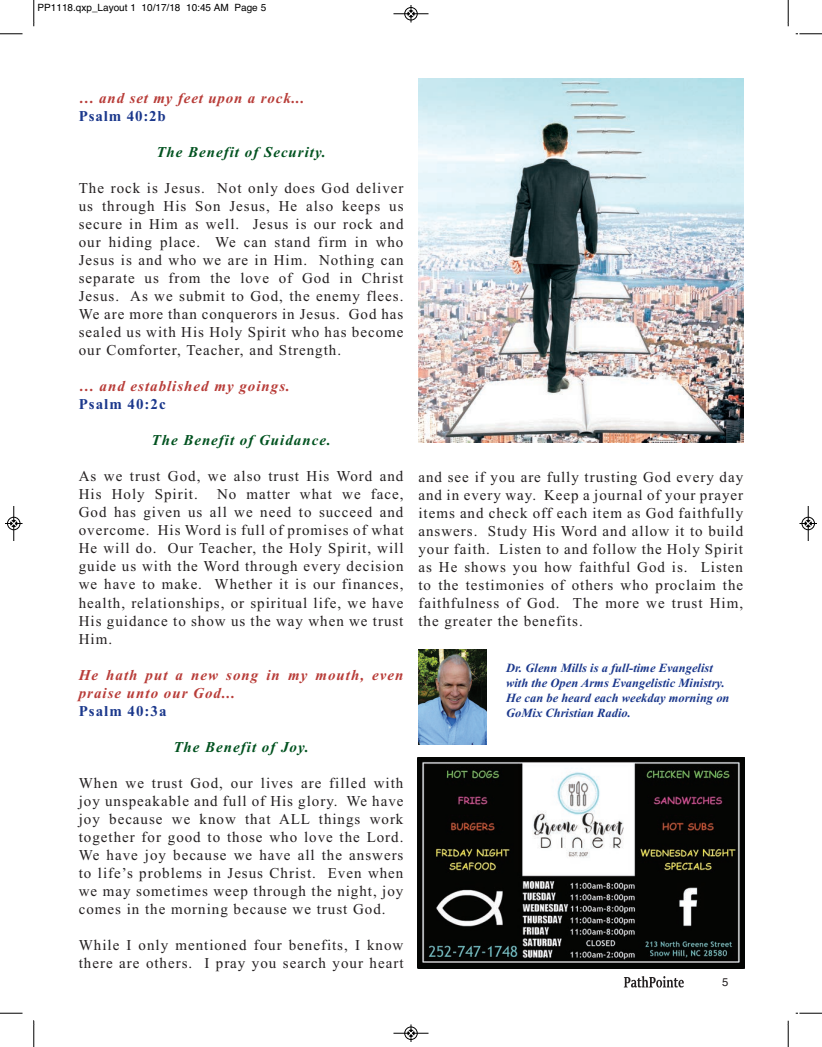
<style>
.page{position:relative;width:822px;height:1047px;background:#fff}
.page>*{position:absolute;margin:0;border:0;box-sizing:border-box;transform-origin:0 0}
.t1{font:15px/18px "Times New Roman";letter-spacing:.065em;color:#231f20;text-align:justify}
.t2{font:italic 700 15px/18px "Times New Roman";letter-spacing:.065em;color:#b83c38}
.t3{font:italic 700 15px "Times New Roman";letter-spacing:.065em;color:#00521f}
.t4{font:700 15px "Times New Roman";letter-spacing:.065em;color:#1b388c}
.t5{font:italic 700 12.5px/15px "Times New Roman";color:#1b388c}
.t6{font:11.25px "Helvetica";color:#231f20}
.t7{font:10px "Helvetica";color:#000}
</style>
<div class="page">
<img style="left:418px;top:649px;width:68px;height:95px">
<img style="left:417px;top:757px;width:327px;height:211px">
<img style="left:418px;top:79px;width:324px;height:363px">
<svg style="left:624px;top:976px;width:59px;height:11px"></svg>
<svg style="left:33px;top:0;width:2px;height:26px"></svg>
<svg style="left:0;top:33px;width:23px;height:2px"></svg>
<svg style="left:787px;top:0;width:1px;height:26px"></svg>
<svg style="left:795px;top:33px;width:26px;height:2px"></svg>
<svg style="left:33px;top:1020px;width:2px;height:26px"></svg>
<svg style="left:0;top:1012px;width:23px;height:1px"></svg>
<svg style="left:787px;top:1020px;width:1px;height:26px"></svg>
<svg style="left:795px;top:1012px;width:26px;height:1px"></svg>
<hr style="left:393px;top:14px;width:35px;height:1px;background:#000">
<div style="left:404px;top:7px;width:13px;height:13px;border:1px solid #000;border-radius:50%"></div>
<svg style="left:407px;top:5px;width:7px;height:17px"></svg>
<hr style="left:393px;top:1032px;width:35px;height:1px;background:#000">
<div style="left:404px;top:1026px;width:13px;height:13px;border:1px solid #000;border-radius:50%"></div>
<svg style="left:407px;top:1024px;width:7px;height:17px"></svg>
<div style="left:7px;top:516px;width:13px;height:14px;border:1px solid #fff;border-radius:50%"></div>
<hr style="left:14px;top:506px;width:1px;height:35px;background:#000">
<div style="left:7px;top:517px;width:13px;height:13px;border:1px solid #000;border-radius:50%"></div>
<svg style="left:5px;top:520px;width:17px;height:6px"></svg>
<div style="left:801px;top:516px;width:13px;height:14px;border:1px solid #fff;border-radius:50%"></div>
<hr style="left:807px;top:506px;width:1px;height:35px;background:#000">
<div style="left:801px;top:517px;width:13px;height:13px;border:1px solid #000;border-radius:50%"></div>
<svg style="left:799px;top:520px;width:17px;height:6px"></svg>
<p class="t7" style="left:38px;top:2px;width:230px">PP1118.qxp_Layout 1 10/17/18 10:45 AM Page 5</p>
<p class="t2" style="left:79px;top:89px;width:227px">… and set my feet upon a rock...</p>
<p class="t4" style="left:79px;top:105px;width:89px">Psalm 40:2b</p>
<p class="t3" style="left:156px;top:142px;width:171px">The Benefit of Security.</p>
<p class="t1" style="left:79px;top:179px;width:326px">The rock is Jesus. Not only does God deliver us through His Son Jesus, He also keeps us secure in Him as well. Jesus is our rock and our hiding place. We can stand firm in who Jesus is and who we are in Him. Nothing can separate us from the love of God in Christ Jesus. As we submit to God, the enemy flees.<br>We are more than conquerors in Jesus. God has sealed us with His Holy Spirit who has become our Comforter, Teacher, and Strength.</p>
<p class="t2" style="left:79px;top:377px;width:212px">… and established my goings.</p>
<p class="t4" style="left:79px;top:393px;width:88px">Psalm 40:2c</p>
<p class="t3" style="left:151px;top:430px;width:181px">The Benefit of Guidance.</p>
<p class="t1" style="left:79px;top:467px;width:326px">As we trust God, we also trust His Word and<br>His Holy Spirit.</p>
<p class="t1" style="left:79px;top:485px;width:326px;text-indent:138px">No matter what we face, God has given us all we need to succeed and overcome. His Word is full of promises of what He will do. Our Teacher, the Holy Spirit, will guide us with the Word through every decision we have to make. Whether it is our finances, health, relationships, or spiritual life, we have His guidance to show us the way when we trust Him.</p>
<p class="t2" style="left:79px;top:665px;width:326px">He hath put a new song in my mouth, even praise unto our God...</p>
<p class="t4" style="left:79px;top:699px;width:89px">Psalm 40:3a</p>
<p class="t3" style="left:173px;top:736px;width:137px">The Benefit of Joy.</p>
<p class="t1" style="left:79px;top:773px;width:326px">When we trust God, our lives are filled with joy unspeakable and full of His glory. We have joy because we know that ALL things work together for good to those who love the Lord.<br>We have joy because we have all the answers to life’s problems in Jesus Christ. Even when we may sometimes weep through the night, joy comes in the morning because we trust God.</p>
<p class="t1" style="left:79px;top:935px;width:326px">While I only mentioned four benefits, I know there are others. I pray you search your heart</p>
<p class="t1" style="left:418px;top:467px;width:326px">and see if you are fully trusting God every day and in every way. Keep a journal of your prayer items and check off each item as God faithfully answers. Study His Word and allow it to build your faith. Listen to and follow the Holy Spirit as He shows you how faithful God is. Listen to the testimonies of others who proclaim the faithfulness of God. The more we trust Him, the greater the benefits.</p>
<p class="t5" style="left:506px;top:660px;width:225px">Dr. Glenn Mills is a full-time Evangelist with the Open Arms Evangelistic Ministry.<br>He can be heard each weekday morning on GoMix Christian Radio.</p>
<p class="t6" style="left:722px;top:975px;width:8px">5</p>
</div>
